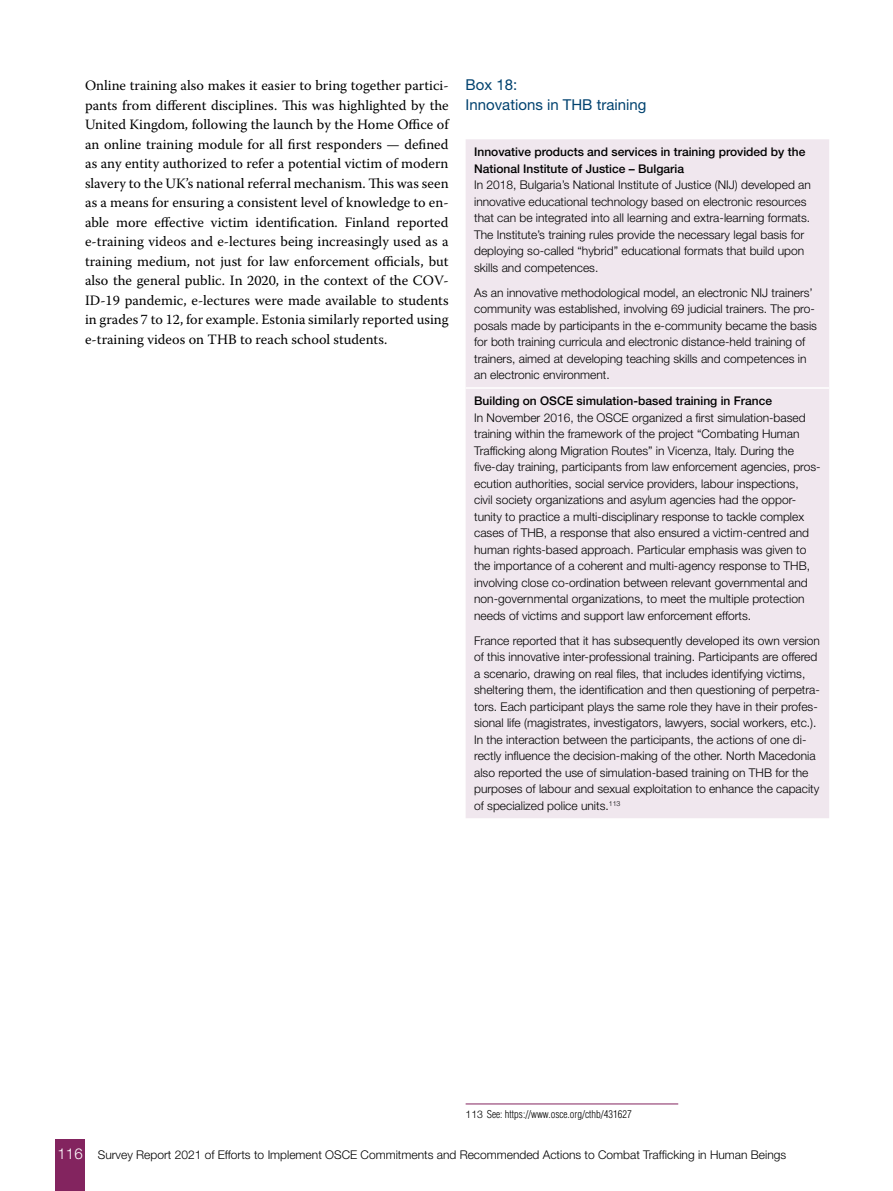
<style>
.page{position:relative;width:893px;height:1191px;background:#fff}
.page>*{position:absolute;margin:0;border:0;box-sizing:border-box;transform-origin:0 0}
.t1{font:15px/19.5px "Helvetica Neue LT Std";color:#00426f}
.t2{font:14.25px/19.5px "Warnock Pro";color:#000;text-align:justify}
.t3{font:300 12px/16.5px "Helvetica Neue LT Std";color:#000}
.t4{font:500 12px/16.5px "Helvetica Neue LT Std";color:#000}
.t5{font:300 condensed 10.5px "Helvetica LT Std";color:#000}
.s1{font-family:"Helvetica Neue LT Std";font-stretch:normal}
.s2{font-size:15px;color:#fff}
</style>
<div class="page">
<div style="left:55px;top:1140px;width:30px;height:51px;background:#83245f"></div>
<div style="left:466px;top:139px;width:363px;height:679px;background:#f0e7ee"></div>
<hr style="left:466px;top:387px;width:363px;height:2px;background:#fff">
<hr style="left:466px;top:1103px;width:212px;height:1px;background:#83245f">
<p class="t2" style="left:85px;top:75px;width:365px">Online training also makes it easier to bring together partici&shy;pants from different disciplines. This was highlighted by the United Kingdom, following the launch by the Home Office of an online training module for all first responders — defined as any entity authorized to refer a potential victim of modern slavery to the UK’s national referral mechanism. This was seen as a means for ensuring a consistent level of knowledge to en&shy;able more effective victim identification. Finland reported e-training videos and e-lectures being increasingly used as a training medium, not just for law enforcement officials, but also the general public. In 2020, in the context of the COV-ID-19 pandemic, e-lectures were made available to students in grades 7 to 12, for example. Estonia similarly reported using e-training videos on THB to reach school students.</p>
<p class="t1" style="left:466px;top:75px;width:182px">Box 18:<br>Innovations in THB training</p>
<p class="t4" style="left:474px;top:144px;width:333px">Innovative products and services in training provided by the<br>National Institute of Justice – Bulgaria</p>
<p class="t3" style="left:474px;top:177px;width:338px">In 2018, Bulgaria’s National Institute of Justice (NIJ) developed an innovative educational technology based on electronic resources that can be integrated into all learning and extra-learning formats.<br>The Institute’s training rules provide the necessary legal basis for deploying so-called “hybrid” educational formats that build upon skills and competences.</p>
<p class="t3" style="left:474px;top:284px;width:344px">As an innovative methodological model, an electronic NIJ trainers’ community was established, involving 69 judicial trainers. The pro&shy;posals made by participants in the e-community became the basis for both training curricula and electronic distance-held training of trainers, aimed at developing teaching skills and competences in an electronic environment.</p>
<p class="t4" style="left:474px;top:392px;width:299px">Building on OSCE simulation-based training in France</p>
<p class="t3" style="left:474px;top:409px;width:348px">In November 2016, the OSCE organized a first simulation-based training within the framework of the project “Combating Human Trafficking along Migration Routes” in Vicenza, Italy. During the five-day training, participants from law enforcement agencies, pros&shy;ecution authorities, social service providers, labour inspections,<br>civil society organizations and asylum agencies had the oppor&shy;tunity to practice a multi-disciplinary response to tackle complex cases of THB, a response that also ensured a victim-centred and human rights-based approach. Particular emphasis was given to the importance of a coherent and multi-agency response to THB, involving close co-ordination between relevant governmental and non-governmental organizations, to meet the multiple protection needs of victims and support law enforcement efforts.</p>
<p class="t3" style="left:474px;top:632px;width:347px">France reported that it has subsequently developed its own version of this innovative inter-professional training. Participants are offered a scenario, drawing on real files, that includes identifying victims, sheltering them, the identification and then questioning of perpetra&shy;tors. Each participant plays the same role they have in their profes&shy;sional life (magistrates, investigators, lawyers, social workers, etc.).<br>In the interaction between the participants, the actions of one di&shy;rectly influence the decision-making of the other. North Macedonia also reported the use of simulation-based training on THB for the purposes of labour and sexual exploitation to enhance the capacity of specialized police units.<sup>113</sup></p>
<p class="t5" style="left:466px;top:1107px;width:168px"><span class="s1">113</span> See: https://www.osce.org/cthb/431627</p>
<p class="t3" style="left:58px;top:1146px;width:730px"><span class="s2">116</span> Survey Report 2021 of Efforts to Implement OSCE Commitments and Recommended Actions to Combat Trafficking in Human Beings</p>
</div>
